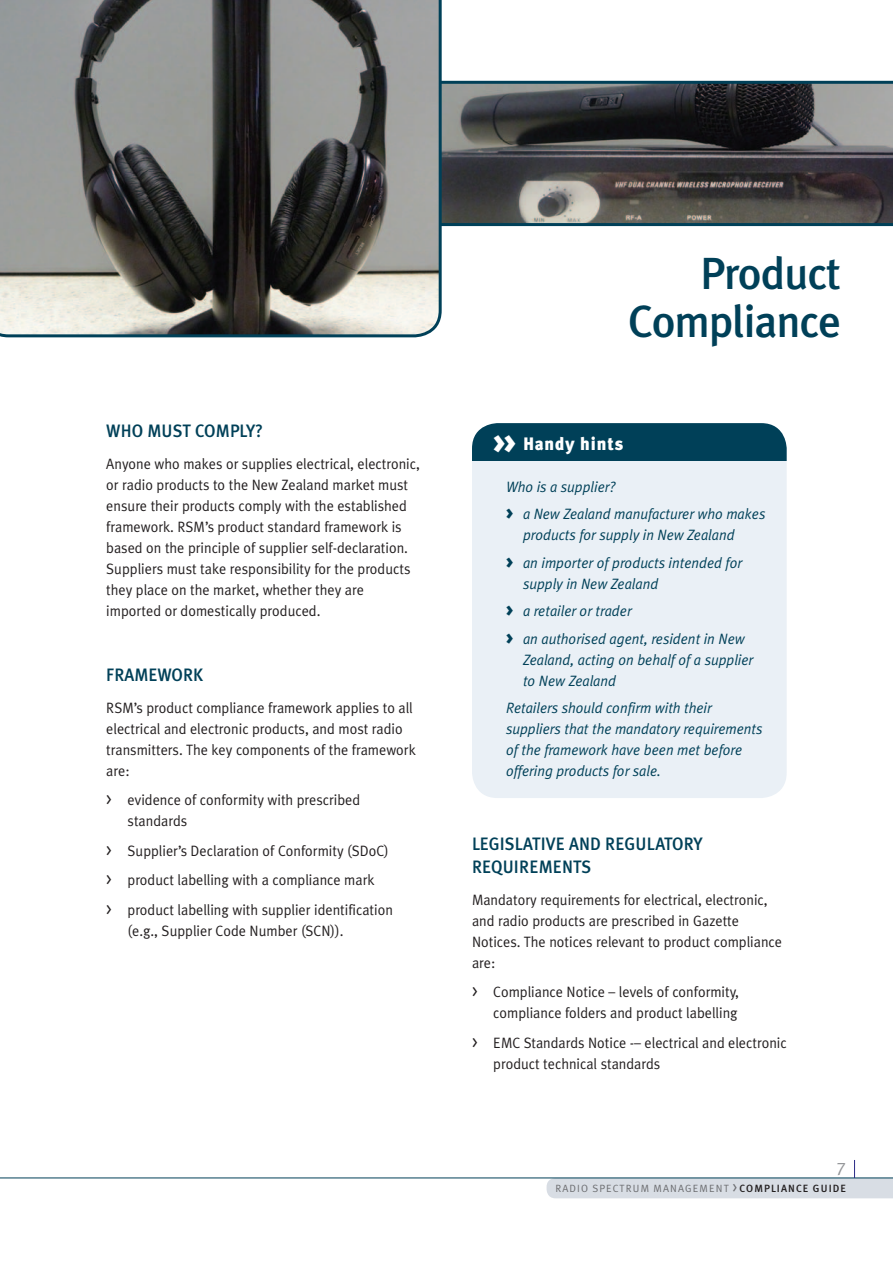
<style>
.page{position:relative;width:893px;height:1263px;background:#fff}
.page>*{position:absolute;margin:0;border:0;box-sizing:border-box;transform-origin:0 0}
.t1{font:500 45px/48px "Meta Plus";letter-spacing:-.025em;color:#004058;text-align:right}
.t2{font:500 18px/22.5px "Meta Plus";letter-spacing:.005em;color:#004058;scale:.95 1}
.t3{font:900 18px "Meta Plus";letter-spacing:.05em;color:#fff;scale:.95 1}
.t4{font:18px "Meta Plus Normal";color:#939598}
.t5{font:15px/21px "Meta Plus Normal";color:#231f20;scale:.95 1}
.t6{font:italic 15px/27.5px "Meta Plus Normal";color:#004058;scale:.95 1}
.t7{font:10.5px "Meta Plus Normal";letter-spacing:.1em;color:#6c6d70}
.s1{font-family:"Meta Plus Normal Caps";font-size:18px}
.s2{font-size:36px}
.s3{font-family:"Meta Plus";font-weight:900;font-style:normal;font-size:21px}
.s4{font-size:18px}
.s5{font-family:"Meta Plus";font-weight:500;color:#231f20}
</style>
<div class="page">
<svg style="left:442px;top:81px;width:451px;height:145px;background:#4b4c4d"></svg>
<svg style="left:0;top:0;width:442px;height:337px;background:#757673"></svg>
<hr style="left:0;top:1177px;width:893px;height:1px;background:#004058">
<svg style="left:547px;top:1160px;width:346px;height:38px"></svg>
<div style="left:472px;top:423px;width:315px;height:375px;background:#eaf0f6;border-radius:26px"></div>
<div style="left:472px;top:423px;width:315px;height:38px;background:#004058"></div>
<p class="t2" style="left:106px;top:420px;width:167px">WHO MUST COMPLY?</p>
<p class="t5" style="left:106px;top:453px;width:332px">Anyone who makes or supplies electrical, electronic, or radio products to the New Zealand market must ensure their products comply with the established framework. RSM’s product standard framework is based on the principle of supplier self-declaration.<br>Suppliers must take responsibility for the products they place on the market, whether they are imported or domestically produced.</p>
<p class="t2" style="left:106px;top:663px;width:104px">FRAMEWORK</p>
<p class="t5" style="left:106px;top:697px;width:327px">RSM’s product compliance framework applies to all electrical and electronic products, and most radio transmitters. The key components of the framework are:</p>
<p class="t5" style="left:128px;top:789px;width:246px;text-indent:-21px"><span class="s1">&gt;</span> evidence of conformity with prescribed standards</p>
<p class="t5" style="left:106px;top:835px;width:303px;line-height:29.5px"><span class="s1">&gt;</span> Supplier’s Declaration of Conformity (SDoC) <span class="s1">&gt;</span> product labelling with a compliance mark<br><span class="s1">&gt;</span> product labelling with supplier identification</p>
<p class="t5" style="left:128px;top:920px;width:229px">(e.g., Supplier Code Number (SCN)).</p>
<h1 class="t1" style="left:628px;top:249px;width:214px">Product<br>Compliance</h1>
<p class="t3" style="left:493px;top:433px;width:138px"><span class="s2">››</span> Handy hints</p>
<p class="t6" style="left:506px;top:473px;width:275px">Who is a supplier?<br><span class="s3">›</span> a New Zealand manufacturer who makes</p>
<p class="t6" style="left:506px;top:521px;width:250px;text-indent:17px">products for supply in New Zealand <span class="s3">›</span> an importer of products intended for</p>
<p class="t6" style="left:506px;top:570px;width:253px;text-indent:17px">supply in New Zealand<br><span class="s3">›</span> a retailer or trader<br><span class="s3">›</span> an authorised agent, resident in New</p>
<p class="t6" style="left:523px;top:649px;width:244px;line-height:21px">Zealand, acting on behalf of a supplier to New Zealand</p>
<p class="t6" style="left:506px;top:697px;width:272px;line-height:21px">Retailers should confirm with their suppliers that the mandatory requirements of the framework have been met before offering products for sale.</p>
<p class="t2" style="left:472px;top:833px;width:244px">LEGISLATIVE AND REGULATORY<br>REQUIREMENTS</p>
<p class="t5" style="left:472px;top:889px;width:328px">Mandatory requirements for electrical, electronic, and radio products are prescribed in Gazette Notices. The notices relevant to product compliance are:</p>
<p class="t5" style="left:472px;top:981px;width:282px;text-align:right"><span class="s1">&gt;</span> Compliance Notice – levels of conformity, compliance folders and product labelling</p>
<p class="t5" style="left:493px;top:1032px;width:310px;text-indent:-21px"><span class="s1">&gt;</span> EMC Standards Notice -– electrical and electronic product technical standards</p>
<p class="t4" style="left:836px;top:1155px;width:11px">7</p>
<p class="t7" style="left:555px;top:1182px;width:292px">RADIO SPECTRUM MANAGEMENT <span class="s4">›</span><span class="s5">COMPLIANCE GUIDE</span></p>
</div>
